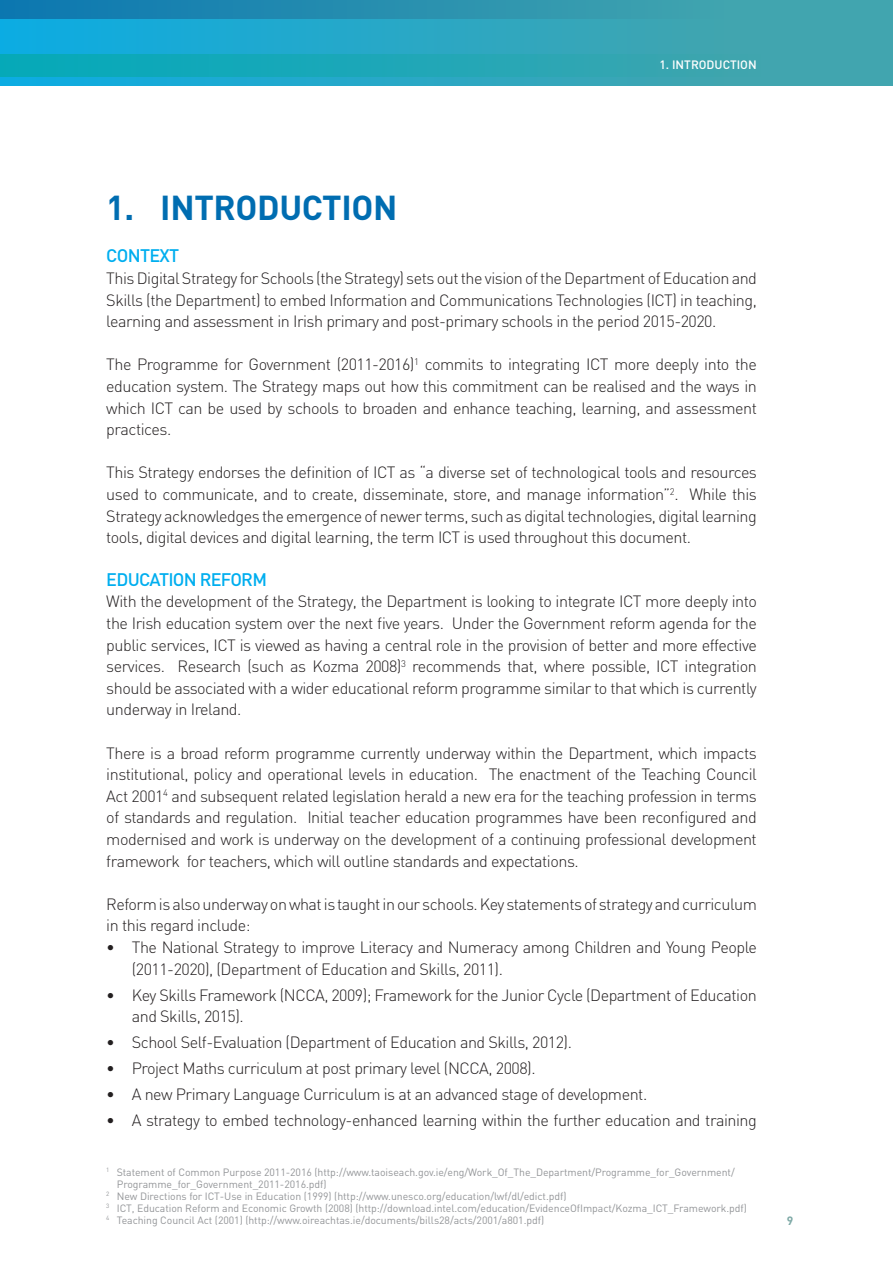
<style>
.page{position:relative;width:893px;height:1263px;background:#fff}
.page>*{position:absolute;margin:0;border:0;box-sizing:border-box;transform-origin:0 0}
.Header_1_0{font:700 34.2px "DIN";letter-spacing:-.01em;color:#006db1}
.Header_1_1{font:500 18px "DIN";letter-spacing:-.04em;color:#00aeef}
.Body{font:300 16.2px/21.6px "DIN";letter-spacing:-.03em;color:#231f20;text-align:justify}
.Body_indent{font:300 16.2px/21.6px "DIN";letter-spacing:-.03em;color:#231f20}
.page_header{font:500 12px "DIN";color:#fff}
.t1{font:700 12px "DIN";color:#7ea9a6}
.Footnote{font:10.5px/12px "DIN";letter-spacing:-.005em;color:#939598}
</style>
<div class="page">
<svg style="left:0;top:0;width:893px;height:86px;background:#2ca1bc"></svg>
<div style="left:0;top:54px;width:761px;height:23px;background:linear-gradient(to right,#01a9bc,#3ea5b0)"></div>
<p class="page_header" style="left:659px;top:57px;width:99px">1. INTRODUCTION</p>
<p class="Header_1_0" style="left:106px;top:185px;width:293px">1. INTRODUCTION</p>
<p class="Header_1_1" style="left:106px;top:244px;width:75px">CONTEXT</p>
<p class="Body" style="left:106px;top:267px;width:652px">This Digital Strategy for Schools (the Strategy) sets out the vision of the Department of Education and Skills (the Department) to embed Information and Communications Technologies (ICT) in teaching, learning and assessment in Irish primary and post-primary schools in the period 2015-2020.</p>
<p class="Body" style="left:106px;top:354px;width:652px">The Programme for Government (2011-2016)<sup>1</sup> commits to integrating ICT more deeply into the education system. The Strategy maps out how this commitment can be realised and the ways in which ICT can be used by schools to broaden and enhance teaching, learning, and assessment practices.</p>
<p class="Body" style="left:106px;top:462px;width:652px">This Strategy endorses the definition of ICT as “a diverse set of technological tools and resources used to communicate, and to create, disseminate, store, and manage information”<sup>2</sup>. While this Strategy acknowledges the emergence of newer terms, such as digital technologies, digital learning tools, digital devices and digital learning, the term ICT is used throughout this document.</p>
<p class="Header_1_1" style="left:106px;top:568px;width:162px">EDUCATION REFORM</p>
<p class="Body" style="left:106px;top:591px;width:652px">With the development of the Strategy, the Department is looking to integrate ICT more deeply into the Irish education system over the next five years. Under the Government reform agenda for the public services, ICT is viewed as having a central role in the provision of better and more effective services. Research (such as Kozma 2008)<sup>3</sup> recommends that, where possible, ICT integration should be associated with a wider educational reform programme similar to that which is currently underway in Ireland.</p>
<p class="Body" style="left:106px;top:742px;width:652px">There is a broad reform programme currently underway within the Department, which impacts institutional, policy and operational levels in education. The enactment of the Teaching Council Act 2001<sup>4</sup> and subsequent related legislation herald a new era for the teaching profession in terms of standards and regulation. Initial teacher education programmes have been reconfigured and modernised and work is underway on the development of a continuing professional development framework for teachers, which will outline standards and expectations.</p>
<p class="Body" style="left:106px;top:893px;width:652px">Reformisalsounderwayonwhatistaughtinourschools.Keystatementsofstrategyandcurriculum in this regard include:</p>
<p class="Body_indent" style="left:132px;top:936px;width:627px;text-indent:-26px">• The National Strategy to improve Literacy and Numeracy among Children and Young People (2011-2020), (Department of Education and Skills, 2011).</p>
<p class="Body_indent" style="left:132px;top:984px;width:626px;text-indent:-26px">• Key Skills Framework (NCCA, 2009); Framework for the Junior Cycle (Department of Education and Skills, 2015).</p>
<p class="Body_indent" style="left:106px;top:1031px;width:467px">• School Self-Evaluation (Department of Education and Skills, 2012).</p>
<p class="Body_indent" style="left:106px;top:1057px;width:431px">• Project Maths curriculum at post primary level (NCCA, 2008).</p>
<p class="Body_indent" style="left:106px;top:1083px;width:542px">• A new Primary Language Curriculum is at an advanced stage of development.</p>
<p class="Body_indent" style="left:106px;top:1109px;width:652px">• A strategy to embed technology-enhanced learning within the further education and training</p>
<p class="Footnote" style="left:117px;top:1166px;width:619px;text-indent:-10px"><sup>1</sup> Statement of Common Purpose 2011-2016 (http://www.taoiseach.gov.ie/eng/Work_Of_The_Department/Programme_for_Government/<br>Programme_for_Government_2011-2016.pdf)</p>
<p class="Footnote" style="left:106px;top:1190px;width:462px"><sup>2</sup> New Directions for ICT-Use in Education (1999) (http://www.unesco.org/education/lwf/dl/edict.pdf)</p>
<p class="Footnote" style="left:106px;top:1202px;width:642px"><sup>3</sup> ICT, Education Reform and Economic Growth (2008) (http://download.intel.com/education/EvidenceOfImpact/Kozma_ICT_Framework.pdf)</p>
<p class="Footnote" style="left:106px;top:1214px;width:439px"><sup>4</sup> Teaching Council Act (2001) (http://www.oireachtas.ie/documents/bills28/acts/2001/a801.pdf)</p>
<p class="t1" style="left:787px;top:1213px;width:8px">9</p>
</div>
